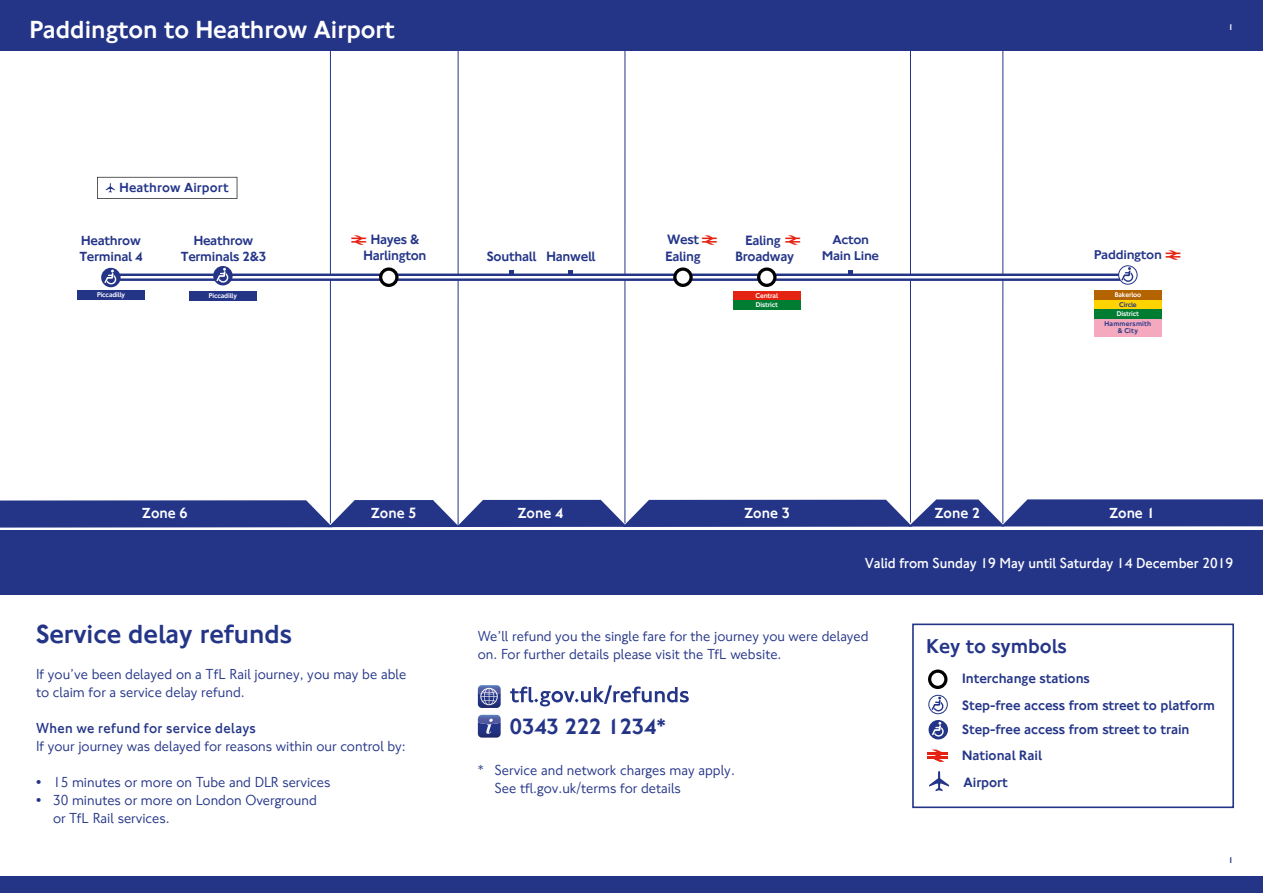
<style>
.page{position:relative;width:1263px;height:893px;background:#fff}
.page>*{position:absolute;margin:0;border:0;box-sizing:border-box;transform-origin:0 0}
.t1{font:500 27px "NJ Font";color:#243588}
.t2{font:500 25.5px "NJ Font";color:#fff}
.t3{font:500 22.8px "NJ Font";color:#243588}
.t4{font:500 20.7px "NJ Font";color:#243588}
.t5{font:15px/18px "NJ Font";color:#243588}
.t6{font:700 15px "NJ Font";color:#fff}
.t7{font:500 15px "NJ Font";color:#fff}
.t8{font:700 15px "NJ Font";letter-spacing:.025em;color:#243588}
.t9{font:500 14.1px/26.8px "NJ Font";color:#243588}
.t10{font:500 13.95px/16.8px "NJ Font";letter-spacing:-.02em;color:#243588}
.t11{font:500 13.65px/16px "NJ Font";letter-spacing:-.02em;color:#243588;text-align:center}
.t12{font:500 13.65px "NJ Font";letter-spacing:.01em;color:#243588}
.t13{font:500 13.2px/15.8px "NJ Font";letter-spacing:-.02em;color:#243588;text-align:center;scale:1.06 1}
.t14{font:500 9px "NJ Font";color:#243588}
.t15{font:500 9px "NJ Font";color:#fff}
.t16{font:500 7.05px/9.6px "NJ Font";letter-spacing:-.02em;color:#fff}
.t17{font:500 7.05px/7.5px "NJ Font";letter-spacing:.025em;color:#243588;text-align:center}
.s1{font-family:"TIME Sfont";font-weight:400;color:#e42313}
.s2{font-family:"TIME Sfont";font-weight:400;font-size:13.95px;color:#e42313}
.s3{font-size:15.3px}
</style>
<div class="page">
<hr style="left:330px;top:0;width:1px;height:523px;background:#243588">
<hr style="left:458px;top:4px;width:1px;height:522px;background:#243588">
<hr style="left:624px;top:0;width:1px;height:523px;background:#243588">
<hr style="left:910px;top:0;width:1px;height:523px;background:#243588">
<hr style="left:1002px;top:0;width:1px;height:523px;background:#243588">
<div style="left:848px;top:270px;width:5px;height:8px;background:#243588"></div>
<div style="left:568px;top:270px;width:5px;height:8px;background:#243588"></div>
<div style="left:509px;top:270px;width:5px;height:8px;background:#243588"></div>
<div style="left:1094px;top:290px;width:67px;height:10px;background:#b36300"></div>
<div style="left:1094px;top:300px;width:67px;height:9px;background:#ffd300"></div>
<div style="left:1094px;top:309px;width:67px;height:10px;background:#007d32"></div>
<div style="left:1094px;top:319px;width:67px;height:17px;background:#f4a9be"></div>
<div style="left:733px;top:291px;width:67px;height:9px;background:#e42313"></div>
<div style="left:733px;top:300px;width:67px;height:10px;background:#007d32"></div>
<div style="left:77px;top:290px;width:68px;height:10px;background:#243588"></div>
<svg style="left:120px;top:274px;width:1000px;height:7px;background:#3b4a94"></svg>
<hr style="left:109px;top:276px;width:1021px;height:2px;background:#fff">
<svg style="left:101px;top:268px;width:20px;height:19px"></svg>
<svg style="left:104px;top:270px;width:12px;height:14px"></svg>
<div style="left:189px;top:291px;width:68px;height:9px;background:#243588"></div>
<svg style="left:213px;top:266px;width:20px;height:19px"></svg>
<svg style="left:216px;top:268px;width:12px;height:15px"></svg>
<svg style="left:673px;top:267px;width:20px;height:20px"></svg>
<svg style="left:379px;top:267px;width:19px;height:20px"></svg>
<svg style="left:1118px;top:265px;width:19px;height:20px"></svg>
<svg style="left:1119px;top:266px;width:17px;height:18px"></svg>
<svg style="left:1121px;top:267px;width:12px;height:15px"></svg>
<svg style="left:757px;top:267px;width:19px;height:20px"></svg>
<svg style="left:97px;top:177px;width:140px;height:22px"></svg>
<div style="left:912px;top:623px;width:322px;height:185px;border:2px solid #243588"></div>
<hr style="left:928px;top:757px;width:20px;height:2px;background:#e42313">
<hr style="left:928px;top:752px;width:20px;height:2px;background:#e42313">
<svg style="left:932px;top:749px;width:12px;height:13px"></svg>
<svg style="left:929px;top:771px;width:20px;height:20px"></svg>
<svg style="left:928px;top:720px;width:20px;height:19px"></svg>
<svg style="left:932px;top:722px;width:12px;height:15px"></svg>
<svg style="left:928px;top:669px;width:19px;height:20px"></svg>
<svg style="left:928px;top:695px;width:20px;height:19px"></svg>
<svg style="left:929px;top:696px;width:18px;height:17px"></svg>
<svg style="left:931px;top:697px;width:12px;height:14px"></svg>
<div style="left:0;top:531px;width:1263px;height:64px;background:#243588"></div>
<div style="left:0;top:0;width:1263px;height:51px;background:#243588"></div>
<div style="left:0;top:876px;width:1263px;height:17px;background:#243588"></div>
<svg style="left:510px;top:685px;width:179px;height:21px"></svg>
<svg style="left:478px;top:715px;width:23px;height:23px"></svg>
<svg style="left:478px;top:685px;width:23px;height:23px"></svg>
<svg style="left:0;top:499px;width:1263px;height:29px;background:#445299"></svg>
<h2 class="t2" style="left:30px;top:14px;width:366px">Paddington to Heathrow Airport</h2>
<p class="t15" style="left:1228px;top:21px;width:6px">1</p>
<p class="t12" style="left:119px;top:179px;width:111px">Heathrow Airport</p>
<p class="t11" style="left:79px;top:233px;width:65px;text-align:left">Heathrow<br>Terminal 4</p>
<p class="t11" style="left:181px;top:233px;width:87px">Heathrow<br>Terminals 2&amp;3</p>
<p class="t10" style="left:364px;top:231px;width:64px;text-indent:-12px"><span class="s1">Ë</span> Hayes &amp;<br>Harlington</p>
<p class="t10" style="left:667px;top:232px;width:51px">West <span class="s1">Ë</span></p>
<p class="t10" style="left:487px;top:248px;width:110px">Southall Hanwell</p>
<p class="t10" style="left:665px;top:248px;width:37px">Ealing</p>
<p class="t10" style="left:735px;top:232px;width:66px;text-indent:10px">Ealing <span class="s1">Ë<br></span>Broadway</p>
<p class="t13" style="left:822px;top:232px;width:55px">Acton<br>Main Line</p>
<p class="t13" style="left:1094px;top:247px;width:83px">Paddington <span class="s2">Ë</span></p>
<p class="t16" style="left:97px;top:290px;width:30px">Piccadilly</p>
<p class="t16" style="left:209px;top:291px;width:30px">Piccadilly</p>
<p class="t16" style="left:756px;top:291px;width:24px">Central<br>District</p>
<p class="t16" style="left:1115px;top:290px;width:28px">Bakerloo</p>
<p class="t17" style="left:1119px;top:301px;width:19px">Circle</p>
<p class="t16" style="left:1117px;top:309px;width:24px">District</p>
<p class="t17" style="left:1104px;top:320px;width:48px">Hammersmith &amp; City</p>
<p class="t7" style="left:142px;top:504px;width:47px">Zone <span class="s3">6</span></p>
<p class="t7" style="left:371px;top:504px;width:47px">Zone <span class="s3">5</span></p>
<p class="t7" style="left:518px;top:504px;width:47px">Zone <span class="s3">4</span></p>
<p class="t7" style="left:744px;top:504px;width:47px">Zone <span class="s3">3</span></p>
<p class="t7" style="left:935px;top:504px;width:47px">Zone 2</p>
<p class="t7" style="left:1109px;top:504px;width:47px">Zone <span class="s3">1</span></p>
<h1 class="t1" style="left:36px;top:618px;width:257px">Service delay refunds</h1>
<p class="t5" style="left:36px;top:665px;width:372px">If you’ve been delayed on a TfL Rail journey, you may be able to claim for a service delay refund.</p>
<p class="t8" style="left:36px;top:719px;width:221px">When we refund for service delays</p>
<p class="t5" style="left:36px;top:737px;width:371px">If your journey was delayed for reasons within our control by:</p>
<p class="t5" style="left:36px;top:773px;width:296px">• 15 minutes or more on Tube and DLR services</p>
<p class="t5" style="left:53px;top:791px;width:265px;text-indent:-17px">• 30 minutes or more on London Overground or TfL Rail services.</p>
<p class="t6" style="left:865px;top:554px;width:370px">Valid from Sunday 19 May until Saturday 14 December 2019</p>
<p class="t5" style="left:478px;top:627px;width:392px">We’ll refund you the single fare for the journey you were delayed on. For further details please visit the TfL website.</p>
<h3 class="t3" style="left:510px;top:713px;width:157px">0343 222 1234*</h3>
<p class="t5" style="left:495px;top:761px;width:242px;text-indent:-17px">* Service and network charges may apply.<br>See tfl.gov.uk/terms for details</p>
<h3 class="t4" style="left:927px;top:633px;width:142px">Key to symbols</h3>
<p class="t9" style="left:962px;top:665px;width:129px">Interchange stations</p>
<p class="t9" style="left:962px;top:716px;width:229px">Step-free access from street to train<br>National Rail</p>
<p class="t9" style="left:962px;top:692px;width:254px">Step-free access from street to platform</p>
<p class="t9" style="left:963px;top:769px;width:46px">Airport</p>
<p class="t14" style="left:1228px;top:855px;width:6px">1</p>
</div>
